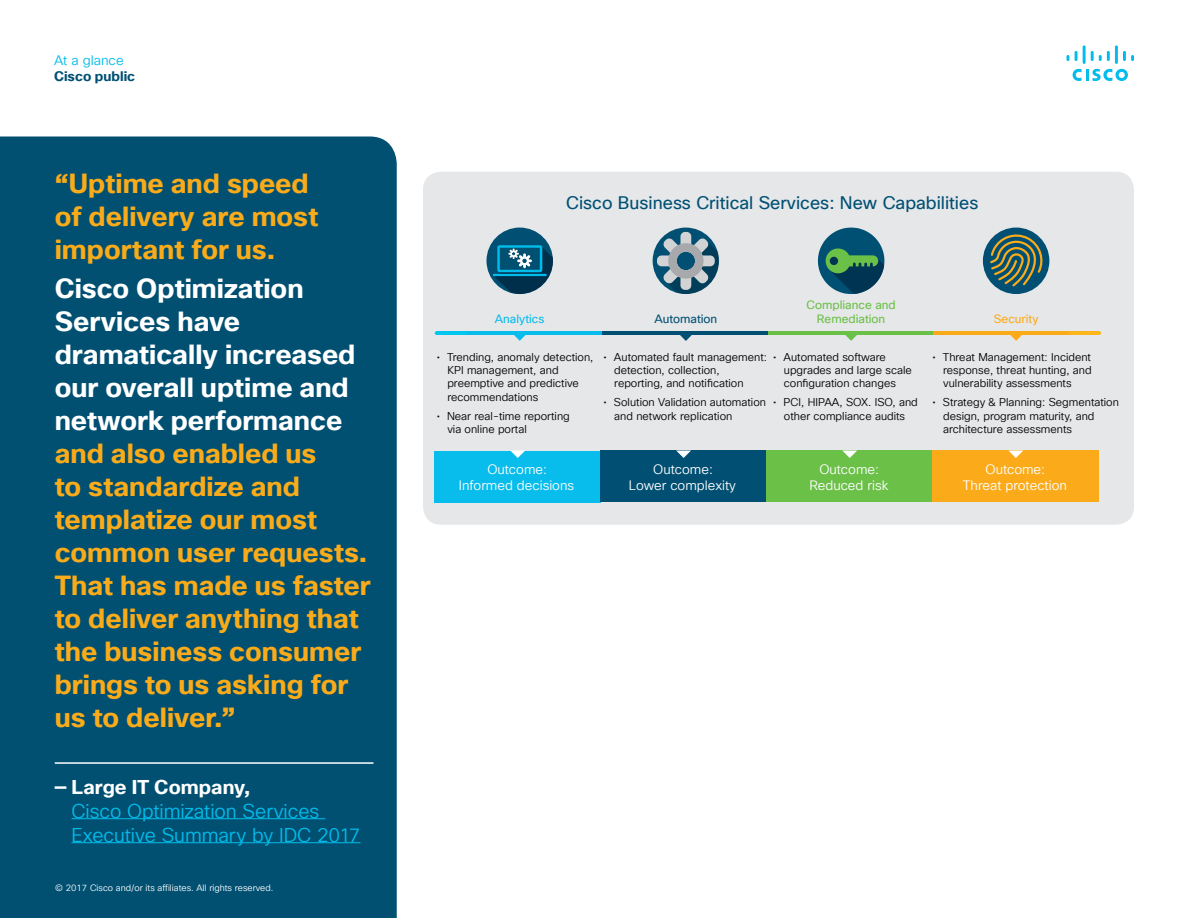
<style>
.page{position:relative;width:1188px;height:918px;background:#fff}
.page>*{position:absolute;margin:0;border:0;box-sizing:border-box;transform-origin:0 0}
.Pull_Quote_Body{font:700 27px/33px "Cisco Sans TT";color:#faab1a}
.Pull_Quote_Author_Na{font:19.5px/24px "Cisco Sans TT Light";letter-spacing:-.005em;color:#01bcec}
.t1{font:17.7px "Cisco Sans TT";color:#005073}
.t2{font:700 13.5px "Cisco Sans TT";color:#005073}
.t3{font:13.5px "Cisco Sans TT Light";color:#01bcec}
.t4{font:13.35px/16.5px "Cisco Sans TT Light";color:#fff;text-align:center}
.t5{font:11.85px/14.2px "Cisco Sans TT";color:#6bc048;text-align:center}
.t6{font:11.85px "Cisco Sans TT";color:#015073}
.t7{font:11.85px "Cisco Sans TT";color:#08bceb}
.t8{font:11.85px "Cisco Sans TT";color:#fbab1a}
.t9{font:11.1px/13.4px "Cisco Sans TT Light";color:#000}
.Footer_white{font:9px "Cisco Sans TT Light";color:#fff}
.s1{color:#fff}
.s2{font-family:"Cisco Sans TT";font-weight:700;color:#fff}
</style>
<div class="page">
<svg style="left:1073px;top:69px;width:55px;height:12px"></svg>
<svg style="left:1067px;top:55px;width:2px;height:6px"></svg>
<svg style="left:1075px;top:51px;width:3px;height:10px"></svg>
<hr style="left:1083px;top:45px;width:3px;height:19px;background:#01bcec">
<svg style="left:1091px;top:51px;width:19px;height:10px"></svg>
<hr style="left:1115px;top:45px;width:3px;height:19px;background:#01bcec">
<svg style="left:1123px;top:51px;width:11px;height:10px"></svg>
<div style="left:0;top:136px;width:397px;height:782px;background:#015072"></div>
<hr style="left:55px;top:762px;width:319px;height:2px;background:#fff">
<hr style="left:72px;top:818px;width:253px;height:1px;background:#01bcec">
<hr style="left:72px;top:842px;width:288px;height:1px;background:#01bcec">
<div style="left:423px;top:172px;width:711px;height:353px;background:#e6e7e9;border-radius:18px"></div>
<div style="left:435px;top:451px;width:166px;height:51px;background:#08bceb"></div>
<div style="left:601px;top:451px;width:166px;height:51px;background:#015073"></div>
<div style="left:767px;top:451px;width:166px;height:51px;background:#6bc048"></div>
<div style="left:933px;top:451px;width:166px;height:51px;background:#fbab1a"></div>
<svg style="left:511px;top:451px;width:14px;height:7px"></svg>
<hr style="left:437px;top:331px;width:166px;height:4px;background:#08bceb">
<svg style="left:514px;top:335px;width:12px;height:6px"></svg>
<hr style="left:603px;top:331px;width:166px;height:4px;background:#015073">
<svg style="left:680px;top:335px;width:12px;height:6px"></svg>
<hr style="left:768px;top:331px;width:166px;height:4px;background:#6bc048">
<svg style="left:845px;top:335px;width:12px;height:6px"></svg>
<hr style="left:933px;top:331px;width:166px;height:4px;background:#fbab1a">
<svg style="left:1010px;top:335px;width:12px;height:6px"></svg>
<svg style="left:676px;top:451px;width:15px;height:7px"></svg>
<svg style="left:843px;top:451px;width:14px;height:7px"></svg>
<svg style="left:1009px;top:451px;width:14px;height:7px"></svg>
<hr style="left:435px;top:331px;width:32px;height:4px;background:#00c8ef;border-radius:2px">
<hr style="left:1069px;top:331px;width:32px;height:4px;background:#fdb81c;border-radius:2px">
<div style="left:486px;top:228px;width:67px;height:66px;background:#015073;border-radius:50%"></div>
<svg style="left:493px;top:245px;width:60px;height:49px"></svg>
<svg style="left:818px;top:228px;width:66px;height:66px"></svg>
<div style="left:653px;top:228px;width:66px;height:66px;background:#015073;border-radius:50%"></div>
<div style="left:680px;top:232px;width:11px;height:58px;background:#d1d3d4;border-radius:5px"></div>
<div style="left:657px;top:255px;width:58px;height:11px;background:#d1d3d4;border-radius:5px"></div>
<svg style="left:663px;top:238px;width:56px;height:56px"></svg>
<div style="left:983px;top:228px;width:66px;height:66px;background:#015073;border-radius:50%"></div>
<svg style="left:989px;top:232px;width:56px;height:56px"></svg>
<p class="t3" style="left:54px;top:51px;width:71px">At a glance</p>
<p class="t2" style="left:54px;top:67px;width:83px">Cisco public</p>
<p class="Pull_Quote_Body" style="left:55px;top:168px;width:265px">“Uptime and speed of delivery are most important for us.</p>
<p class="Pull_Quote_Body" style="left:55px;top:273px;width:317px"><span class="s1">Cisco Optimization<br>Services have dramatically increased our overall uptime and network performance </span>and also enabled us<br>to standardize and templatize our most common user requests.<br>That has made us faster to deliver anything that the business consumer brings to us asking for us to deliver.”</p>
<p class="Pull_Quote_Author_Na" style="left:72px;top:776px;width:290px;text-indent:-17px"><span class="s2">— Large IT Company,<br></span>Cisco Optimization Services<br>Executive Summary by IDC 2017</p>
<p class="Footer_white" style="left:55px;top:882px;width:220px">© 2017 Cisco and/or its affiliates. All rights reserved.</p>
<p class="t1" style="left:566px;top:192px;width:414px">Cisco Business Critical Services: New Capabilities</p>
<p class="t7" style="left:495px;top:311px;width:51px">Analytics</p>
<p class="t6" style="left:654px;top:311px;width:64px">Automation</p>
<p class="t5" style="left:807px;top:298px;width:91px">Compliance and<br>Remediation</p>
<p class="t8" style="left:994px;top:311px;width:46px">Security</p>
<p class="t9" style="left:447px;top:350px;width:148px;text-indent:-11px">• Trending, anomaly detection,<br>KPI management, and preemptive and predictive recommendations</p>
<p class="t9" style="left:447px;top:410px;width:124px;text-indent:-11px">• Near real-time reporting via online portal</p>
<p class="t9" style="left:614px;top:350px;width:154px;text-indent:-11px">• Automated fault management: detection, collection, reporting, and notification</p>
<p class="t9" style="left:614px;top:396px;width:153px;text-indent:-11px">• Solution Validation automation and network replication</p>
<p class="t9" style="left:784px;top:350px;width:130px;text-indent:-11px">• Automated software upgrades and large scale configuration changes</p>
<p class="t9" style="left:773px;top:396px;width:146px;text-align:center">• PCI, HIPAA, SOX. ISO, and other compliance audits</p>
<p class="t4" style="left:459px;top:461px;width:117px">Outcome:<br>Informed decisions</p>
<p class="t4" style="left:629px;top:461px;width:109px">Outcome:<br>Lower complexity</p>
<p class="t4" style="left:809px;top:461px;width:80px">Outcome:<br>Reduced risk</p>
<p class="t9" style="left:943px;top:350px;width:150px;text-align:justify;text-indent:-11px">• Threat Management: Incident response, threat hunting, and vulnerability assessments</p>
<p class="t9" style="left:943px;top:396px;width:177px;text-indent:-11px">• Strategy &amp; Planning: Segmentation design, program maturity, and architecture assessments</p>
<p class="t4" style="left:963px;top:461px;width:106px">Outcome:<br>Threat protection</p>
</div>
